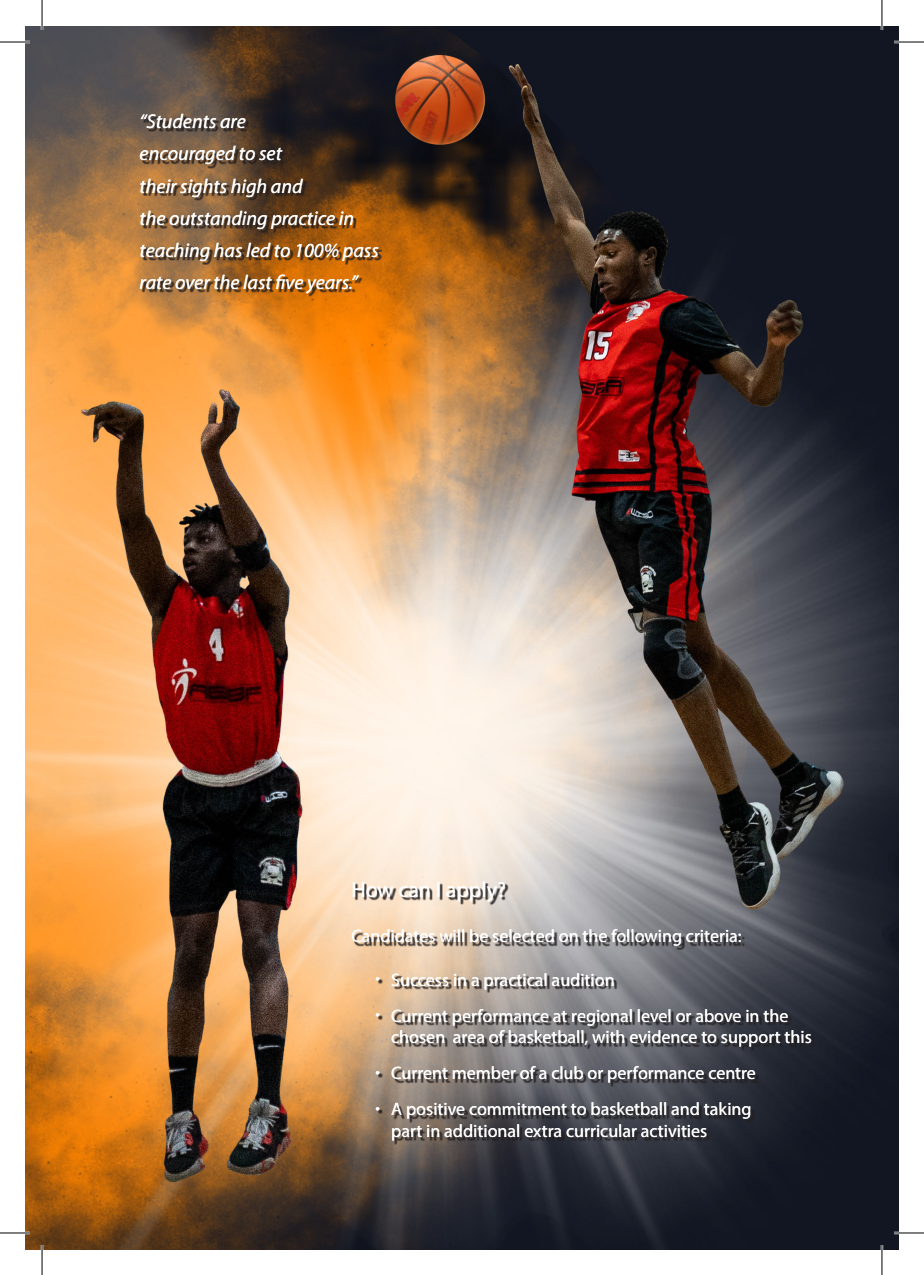
<style>
.page{position:relative;width:924px;height:1275px;background:#fff}
.page>*{position:absolute;margin:0;border:0;box-sizing:border-box;transform-origin:0 0}
.t1{font:22px "Myriad Pro";color:#fff}
.t2{font:italic 20px "Myriad Pro";color:#fff}
.t3{font:18px "Myriad Pro";color:#fff}
.t4{font:16px "Myriad Pro";color:#fff}
</style>
<div class="page">
<img style="left:25px;top:26px;width:873px;height:1224px">
<div style="left:353px;top:883px;width:391px;height:66px;background:#231f20;opacity:.7"></div>
<div style="left:142px;top:116px;width:240px;height:180px;background:#231f20;opacity:.7"></div>
<div style="left:378px;top:979px;width:5px;height:135px;background:#231f20;opacity:.7"></div>
<div style="left:393px;top:975px;width:421px;height:169px;background:#231f20;opacity:.7"></div>
<hr style="left:0;top:41px;width:30px;height:2px;background:#fff">
<hr style="left:893px;top:41px;width:30px;height:2px;background:#fff">
<hr style="left:0;top:1231px;width:30px;height:3px;background:#fff">
<hr style="left:893px;top:1231px;width:30px;height:3px;background:#fff">
<hr style="left:41px;top:0;width:2px;height:30px;background:#fff">
<hr style="left:41px;top:1245px;width:2px;height:30px;background:#fff">
<hr style="left:880px;top:0;width:2px;height:30px;background:#fff">
<hr style="left:880px;top:1245px;width:2px;height:30px;background:#fff">
<hr style="left:0;top:42px;width:30px;height:1px;background:#000">
<hr style="left:893px;top:42px;width:30px;height:1px;background:#000">
<hr style="left:0;top:1232px;width:30px;height:1px;background:#000">
<hr style="left:893px;top:1232px;width:30px;height:1px;background:#000">
<hr style="left:42px;top:0;width:1px;height:30px;background:#000">
<hr style="left:42px;top:1245px;width:1px;height:30px;background:#000">
<hr style="left:881px;top:0;width:1px;height:30px;background:#000">
<hr style="left:881px;top:1245px;width:1px;height:30px;background:#000">
<p class="t2" style="left:140px;top:109px;width:108px">“Students are</p>
<p class="t2" style="left:140px;top:141px;width:144px">encouraged to set</p>
<p class="t2" style="left:140px;top:173px;width:164px">their sights high and</p>
<p class="t2" style="left:140px;top:205px;width:216px">the outstanding practice in</p>
<p class="t2" style="left:140px;top:237px;width:240px">teaching has led to 100% pass</p>
<p class="t2" style="left:140px;top:269px;width:219px">rate over the last five years.”</p>
<p class="t1" style="left:351px;top:875px;width:156px">How can I apply?</p>
<p class="t3" style="left:351px;top:925px;width:391px">Candidates will be selected on the following criteria:</p>
<p class="t4" style="left:375px;top:967px;width:6px">•</p>
<p class="t4" style="left:375px;top:1003px;width:6px">•</p>
<p class="t4" style="left:375px;top:1061px;width:6px">•</p>
<p class="t4" style="left:375px;top:1097px;width:6px">•</p>
<p class="t3" style="left:391px;top:968px;width:225px">Success in a practical audition</p>
<p class="t3" style="left:391px;top:1004px;width:398px">Current performance at regional level or above in the</p>
<p class="t3" style="left:391px;top:1026px;width:422px">chosen area of basketball, with evidence to support this</p>
<p class="t3" style="left:391px;top:1062px;width:366px">Current member of a club or performance centre</p>
<p class="t3" style="left:391px;top:1098px;width:362px">A positive commitment to basketball and taking</p>
<p class="t3" style="left:391px;top:1119px;width:317px">part in additional extra curricular activities</p>
</div>
